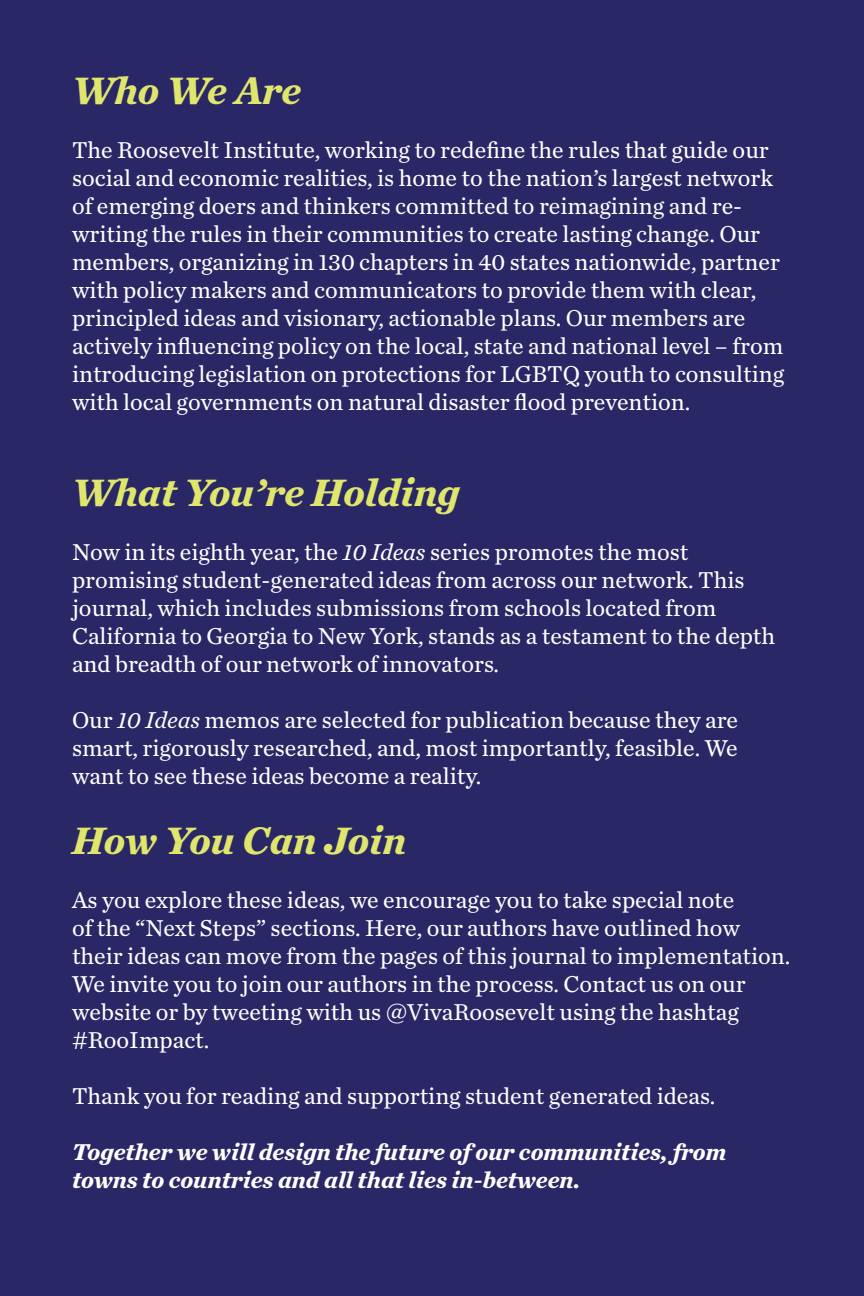
<style>
.page{position:relative;width:864px;height:1296px;background:#2a2766}
.page>*{position:absolute;margin:0;border:0;box-sizing:border-box;transform-origin:0 0}
.t1{font:italic 700 40px "Chronicle Text G2";color:#e0e56c}
.t2{font:24px/28px "Chronicle Text G2";color:#fff}
.t3{font:italic 700 24px/28px "Chronicle Text G2";color:#fff}
.s1{font-style:italic}
</style>
<div class="page">
<h1 class="t1" style="left:72px;top:58px;width:231px">Who We Are</h1>
<p class="t2" style="left:72px;top:135px;width:714px">The Roosevelt Institute, working to redefine the rules that guide our social and economic realities, is home to the nation’s largest network of emerging doers and thinkers committed to reimagining and re&shy;writing the rules in their communities to create lasting change. Our members, organizing in 130 chapters in 40 states nationwide, partner with policy makers and communicators to provide them with clear, principled ideas and visionary, actionable plans. Our members are actively influencing policy on the local, state and national level – from introducing legislation on protections for LGBTQ youth to consulting with local governments on natural disaster flood prevention.</p>
<h1 class="t1" style="left:72px;top:460px;width:389px">What You’re Holding</h1>
<p class="t2" style="left:72px;top:537px;width:705px">Now in its eighth year, the <span class="s1">10 Ideas</span> series promotes the most promising student-generated ideas from across our network. This journal, which includes submissions from schools located from California to Georgia to New York, stands as a testament to the depth and breadth of our network of innovators.</p>
<p class="t2" style="left:72px;top:705px;width:668px;text-align:justify">Our <span class="s1">10 Ideas</span> memos are selected for publication because they are smart, rigorously researched, and, most importantly, feasible. We want to see these ideas become a reality.</p>
<h1 class="t1" style="left:72px;top:808px;width:336px">How You Can Join</h1>
<p class="t2" style="left:72px;top:885px;width:720px">As you explore these ideas, we encourage you to take special note<br>of the “Next Steps” sections. Here, our authors have outlined how their ideas can move from the pages of this journal to implementation.<br>We invite you to join our authors in the process. Contact us on our website or by tweeting with us @VivaRoosevelt using the hashtag #RooImpact.</p>
<p class="t2" style="left:72px;top:1081px;width:645px">Thank you for reading and supporting student generated ideas.</p>
<p class="t3" style="left:72px;top:1137px;width:656px">Together we will design the future of our communities, from towns to countries and all that lies in-between.</p>
</div>
